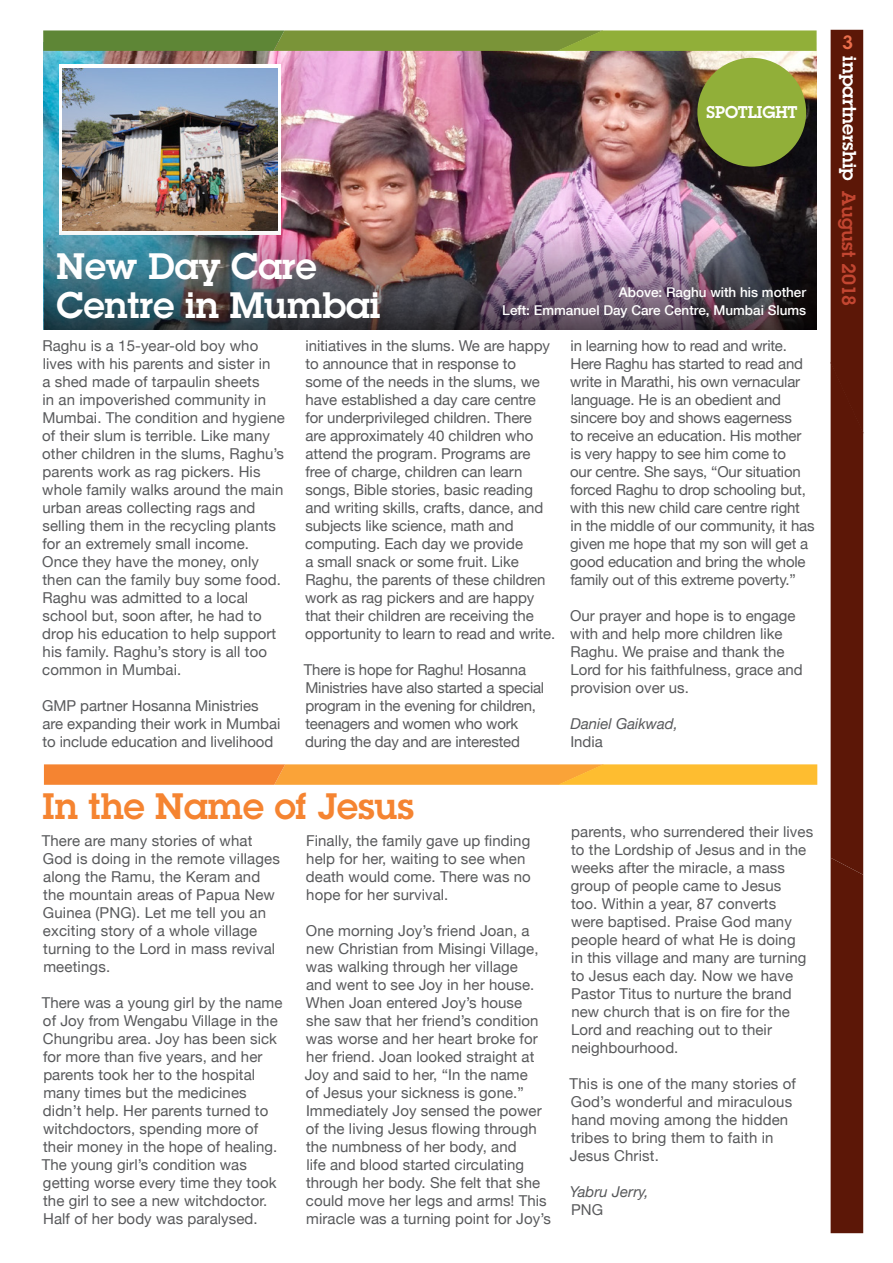
<style>
.page{position:relative;width:893px;height:1263px;background:#fff}
.page>*{position:absolute;margin:0;border:0;box-sizing:border-box;transform-origin:0 0}
.t1{font:600 36px/39px "Lubalin Graph";color:#fff}
.t2{font:600 36px "Lubalin Graph";color:#f58431}
.t3{font:600 18.75px "Lubalin Graph";color:#fff}
.t4{font:600 18.75px "Lubalin Graph";color:#c34631}
.t5{font:600 18.75px "Lubalin Graph";color:#ec6f4c}
.t6{font:600 16.65px "Lubalin Graph";letter-spacing:-.005em;color:#fff}
.t7{font:15px/18px "Helvetica Neue";letter-spacing:.005em;color:#58595b}
.t8{font:15px/18px "Helvetica Neue";letter-spacing:-.015em;color:#58595b}
.t9{font:italic 15px "Helvetica Neue";color:#58595b}
.t10{font:500 13.5px/18px "Helvetica Neue";color:#fff;text-align:right}
</style>
<div class="page">
<div style="left:831px;top:30px;width:32px;height:1203px;background:#5c1707"></div>
<img style="left:44px;top:51px;width:772px;height:174px">
<div style="left:59px;top:65px;width:222px;height:170px;background:linear-gradient(to right,#fff,#fff)"></div>
<img style="left:44px;top:225px;width:772px;height:105px">
<div style="left:697px;top:58px;width:109px;height:109px;background:#91af39;border-radius:50%"></div>
<svg style="left:43px;top:30px;width:774px;height:21px;background:#7b9a3c"></svg>
<svg style="left:44px;top:764px;width:773px;height:21px;background:#f9a439"></svg>
<img style="left:62px;top:69px;width:216px;height:161px">
<h1 class="t1" style="left:56px;top:247px;width:326px">New Day Care<br>Centre in Mumbai</h1>
<p class="t6" style="left:707px;top:101px;width:92px">SPOTLIGHT</p>
<p class="t10" style="left:502px;top:283px;width:305px">Above: Raghu with his mother<br>Left: Emmanuel Day Care Centre, Mumbai Slums</p>
<p class="t7" style="left:42px;top:337px;width:244px">Raghu is a 15-year-old boy who lives with his parents and sister in<br>a shed made of tarpaulin sheets<br>in an impoverished community in<br>Mumbai. The condition and hygiene of their slum is terrible. Like many other children in the slums, Raghu’s parents work as rag pickers. His whole family walks around the main urban areas collecting rags and selling them in the recycling plants for an extremely small income.<br>Once they have the money, only then can the family buy some food.<br>Raghu was admitted to a local school but, soon after, he had to drop his education to help support his family. Raghu’s story is all too common in Mumbai.</p>
<p class="t7" style="left:42px;top:697px;width:240px">GMP partner Hosanna Ministries are expanding their work in Mumbai to include education and livelihood</p>
<p class="t7" style="left:305px;top:337px;width:252px">initiatives in the slums. We are happy to announce that in response to some of the needs in the slums, we have established a day care centre for underprivileged children. There are approximately 40 children who attend the program. Programs are free of charge, children can learn songs, Bible stories, basic reading and writing skills, crafts, dance, and subjects like science, math and computing. Each day we provide<br>a small snack or some fruit. Like Raghu, the parents of these children work as rag pickers and are happy that their children are receiving the opportunity to learn to read and write.</p>
<p class="t8" style="left:304px;top:661px;width:242px">There is hope for Raghu! Hosanna Ministries have also started a special program in the evening for children, teenagers and women who work during the day and are interested</p>
<p class="t8" style="left:570px;top:337px;width:246px">in learning how to read and write.<br>Here Raghu has started to read and write in Marathi, his own vernacular language. He is an obedient and sincere boy and shows eagerness<br>to receive an education. His mother is very happy to see him come to<br>our centre. She says, “Our situation forced Raghu to drop schooling but, with this new child care centre right in the middle of our community, it has given me hope that my son will get a good education and bring the whole family out of this extreme poverty.”</p>
<p class="t7" style="left:570px;top:607px;width:234px">Our prayer and hope is to engage with and help more children like<br>Raghu. We praise and thank the<br>Lord for his faithfulness, grace and provision over us.</p>
<p class="t9" style="left:570px;top:715px;width:109px">Daniel Gaikwad,</p>
<p class="t7" style="left:570px;top:733px;width:34px">India</p>
<h1 class="t2" style="left:43px;top:783px;width:373px">In the Name of Jesus</h1>
<p class="t7" style="left:42px;top:832px;width:240px">There are many stories of what<br>God is doing in the remote villages along the Ramu, the Keram and the mountain areas of Papua New<br>Guinea (PNG). Let me tell you an exciting story of a whole village turning to the Lord in mass revival meetings.</p>
<p class="t7" style="left:42px;top:994px;width:242px">There was a young girl by the name of Joy from Wengabu Village in the<br>Chungribu area. Joy has been sick for more than five years, and her parents took her to the hospital many times but the medicines didn’t help. Her parents turned to witchdoctors, spending more of their money in the hope of healing.<br>The young girl’s condition was getting worse every time they took the girl to see a new witchdoctor.<br>Half of her body was paralysed.</p>
<p class="t7" style="left:306px;top:832px;width:226px">Finally, the family gave up finding help for her, waiting to see when death would come. There was no hope for her survival.</p>
<p class="t7" style="left:305px;top:922px;width:248px">One morning Joy’s friend Joan, a new Christian from Misingi Village, was walking through her village<br>and went to see Joy in her house.<br>When Joan entered Joy’s house<br>she saw that her friend’s condition was worse and her heart broke for her friend. Joan looked straight at Joy and said to her, “In the name<br>of Jesus your sickness is gone.” Immediately Joy sensed the power of the living Jesus flowing through the numbness of her body, and<br>life and blood started circulating through her body. She felt that she could move her legs and arms! This miracle was a turning point for Joy’s</p>
<p class="t7" style="left:571px;top:823px;width:244px">parents, who surrendered their lives to the Lordship of Jesus and in the weeks after the miracle, a mass group of people came to Jesus<br>too. Within a year, 87 converts<br>were baptised. Praise God many people heard of what He is doing<br>in this village and many are turning to Jesus each day. Now we have<br>Pastor Titus to nurture the brand new church that is on fire for the<br>Lord and reaching out to their neighbourhood.</p>
<p class="t7" style="left:570px;top:1075px;width:228px">This is one of the many stories of<br>God’s wonderful and miraculous hand moving among the hidden tribes to bring them to faith in<br>Jesus Christ.</p>
<p class="t9" style="left:570px;top:1183px;width:80px">Yabru Jerry,</p>
<p class="t7" style="left:571px;top:1201px;width:34px">PNG</p>
<p class="t5" style="left:842px;top:30px;width:12px">3</p>
<p class="t3" style="left:862px;top:56px;width:126px;rotate:90deg">inpartnership</p>
<p class="t4" style="left:861px;top:191px;width:117px;rotate:90deg">August 2018</p>
</div>
